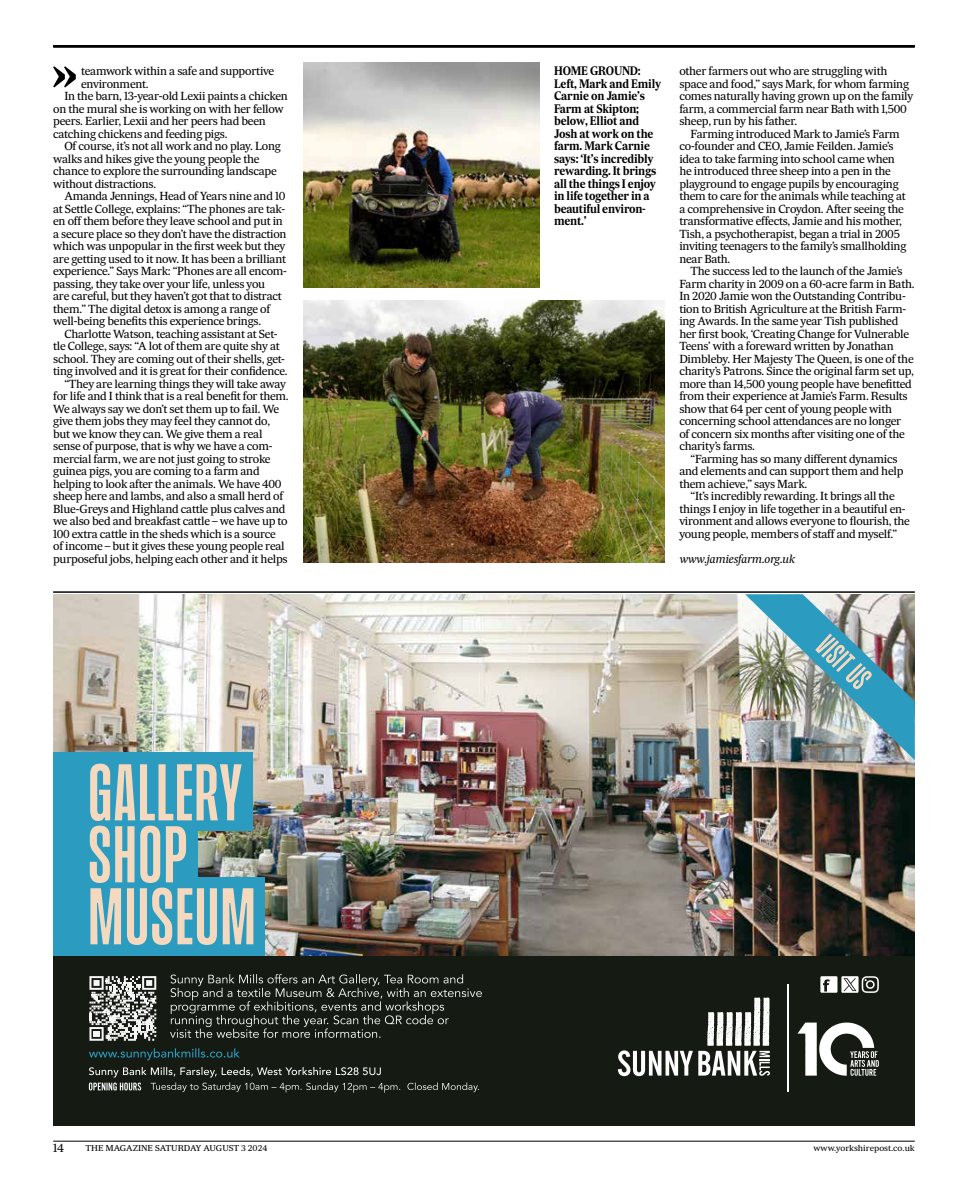
<style>
.page{position:relative;width:968px;height:1188px;background:#fff}
.page>*{position:absolute;margin:0;border:0;box-sizing:border-box;transform-origin:0 0}
.t1{font:35.38px "Beni";color:#f5d9be}
.t2{font:700 11.88px/12.5px "Sueca Tx";letter-spacing:-.025em;color:#000;scale:.9 1}
.t3{font:11.25px/12.5px "Sueca Tx";letter-spacing:-.025em;color:#000}
.t4{font:italic 11.25px "Sueca Tx";letter-spacing:-.025em;color:#000}
.t5{font:11.25px "Sueca Tx";letter-spacing:-.025em;color:#000;scale:1.05 1}
.t6{font:8.12px "Sueca Tx";color:#000;scale:1.06 1}
</style>
<div class="page">
<hr style="left:53px;top:1140px;width:861px;height:1px;background:#000">
<svg style="left:53px;top:66px;width:23px;height:21px"></svg>
<img style="left:303px;top:300px;width:361px;height:262px">
<img style="left:303px;top:62px;width:236px;height:225px">
<hr style="left:53px;top:591px;width:861px;height:1px;background:#000">
<hr style="left:53px;top:45px;width:861px;height:2px;background:#000">
<div style="left:53px;top:955px;width:861px;height:170px;background:#151a12"></div>
<img style="left:53px;top:594px;width:861px;height:361px">
<svg style="left:407px;top:1082px;width:72px;height:9px"></svg>
<div style="left:53px;top:752px;width:200px;height:78px;background:#2b9bc0"></div>
<div style="left:53px;top:812px;width:144px;height:82px;background:#2b9bc0"></div>
<div style="left:53px;top:876px;width:212px;height:79px;background:#2b9bc0"></div>
<svg style="left:89px;top:1048px;width:151px;height:12px"></svg>
<svg style="left:89px;top:1067px;width:311px;height:25px"></svg>
<svg style="left:617px;top:1050px;width:75px;height:25px"></svg>
<svg style="left:698px;top:997px;width:71px;height:78px"></svg>
<hr style="left:787px;top:984px;width:1px;height:107px;background:#fff">
<svg style="left:797px;top:1022px;width:81px;height:53px"></svg>
<svg style="left:89px;top:976px;width:67px;height:64px"></svg>
<div style="left:93px;top:1030px;width:7px;height:6px;background:#f6f6f6"></div>
<svg style="left:820px;top:976px;width:58px;height:16px"></svg>
<svg style="left:90px;top:763px;width:163px;height:181px"></svg>
<svg style="left:170px;top:974px;width:312px;height:63px"></svg>
<img style="left:745px;top:594px;width:170px;height:165px">
<p class="t3" style="left:81px;top:65px;width:194px">teamwork within a safe and supportive</p>
<p class="t3" style="left:81px;top:77px;width:69px">environment.</p>
<p class="t3" style="left:64px;top:90px;width:225px">In the barn, 13-year-old Lexii paints a chicken</p>
<p class="t3" style="left:53px;top:102px;width:232px">on the mural she is working on with her fellow</p>
<p class="t3" style="left:53px;top:115px;width:214px">peers. Earlier, Lexii and her peers had been</p>
<p class="t3" style="left:53px;top:127px;width:176px">catching chickens and feeding pigs.</p>
<p class="t3" style="left:64px;top:140px;width:218px">Of course, it’s not all work and no play. Long</p>
<p class="t3" style="left:53px;top:152px;width:208px">walks and hikes give the young people the</p>
<p class="t3" style="left:53px;top:165px;width:225px">chance to explore the surrounding landscape</p>
<p class="t3" style="left:53px;top:177px;width:104px">without distractions.</p>
<p class="t3" style="left:64px;top:190px;width:222px">Amanda Jennings, Head of Years nine and 10</p>
<p class="t3" style="left:53px;top:202px;width:234px">at Settle College, explains: “The phones are tak-</p>
<p class="t3" style="left:53px;top:215px;width:231px">en off them before they leave school and put in</p>
<p class="t3" style="left:53px;top:227px;width:235px">a secure place so they don’t have the distraction</p>
<p class="t3" style="left:53px;top:240px;width:234px">which was unpopular in the first week but they</p>
<p class="t3" style="left:53px;top:252px;width:234px">are getting used to it now. It has been a brilliant</p>
<p class="t3" style="left:53px;top:265px;width:235px">experience.” Says Mark: “Phones are all encom-</p>
<p class="t3" style="left:53px;top:277px;width:213px">passing, they take over your life, unless you</p>
<p class="t3" style="left:53px;top:290px;width:230px">are careful, but they haven’t got that to distract</p>
<p class="t3" style="left:53px;top:302px;width:218px">them.” The digital detox is among a range of</p>
<p class="t3" style="left:53px;top:315px;width:209px">well-being benefits this experience brings.</p>
<p class="t3" style="left:64px;top:327px;width:214px">Charlotte Watson, teaching assistant at Set-</p>
<p class="t3" style="left:53px;top:340px;width:228px">tle College, says: “A lot of them are quite shy at</p>
<p class="t3" style="left:53px;top:352px;width:233px">school. They are coming out of their shells, get-</p>
<p class="t3" style="left:53px;top:365px;width:236px">ting involved and it is great for their confidence.</p>
<p class="t3" style="left:64px;top:377px;width:223px">“They are learning things they will take away</p>
<p class="t3" style="left:53px;top:390px;width:237px">for life and I think that is a real benefit for them.</p>
<p class="t3" style="left:53px;top:402px;width:227px">We always say we don’t set them up to fail. We</p>
<p class="t3" style="left:53px;top:415px;width:218px">give them jobs they may feel they cannot do,</p>
<p class="t3" style="left:53px;top:427px;width:211px">but we know they can. We give them a real</p>
<p class="t3" style="left:53px;top:440px;width:221px">sense of purpose, that is why we have a com-</p>
<p class="t3" style="left:53px;top:452px;width:219px">mercial farm, we are not just going to stroke</p>
<p class="t3" style="left:53px;top:465px;width:208px">guinea pigs, you are coming to a farm and</p>
<p class="t3" style="left:53px;top:477px;width:230px">helping to look after the animals. We have 400</p>
<p class="t3" style="left:53px;top:490px;width:231px">sheep here and lambs, and also a small herd of</p>
<p class="t3" style="left:53px;top:502px;width:234px">Blue-Greys and Highland cattle plus calves and</p>
<p class="t3" style="left:53px;top:515px;width:236px">we also bed and breakfast cattle – we have up to</p>
<p class="t3" style="left:53px;top:527px;width:224px">100 extra cattle in the sheds which is a source</p>
<p class="t3" style="left:53px;top:540px;width:233px">of income – but it gives these young people real</p>
<p class="t3" style="left:53px;top:552px;width:236px">purposeful jobs, helping each other and it helps</p>
<p class="t2" style="left:554px;top:65px;width:120px">HOME GROUND:<br>Left, Mark and Emily<br>Carnie on Jamie’s<br>Farm at Skipton; below, Elliot and<br>Josh at work on the farm. Mark Carnie says: ‘It’s incredibly rewarding. It brings all the things I enjoy in life together in a beautiful environ&shy;ment.’</p>
<p class="t3" style="left:679px;top:65px;width:235px">other farmers out who are struggling with space and food,” says Mark, for whom farming comes naturally having grown up on the family farm, a commercial farm near Bath with 1,500 sheep, run by his father.</p>
<p class="t3" style="left:679px;top:127px;width:228px;text-indent:11px">Farming introduced Mark to Jamie’s Farm co-founder and CEO, Jamie Feilden. Jamie’s idea to take farming into school came when he introduced three sheep into a pen in the playground to engage pupils by encouraging them to care for the animals while teaching at a comprehensive in Croydon. After seeing the transformative effects, Jamie and his mother, Tish, a psychotherapist, began a trial in 2005 inviting teenagers to the family’s smallholding near Bath.</p>
<p class="t3" style="left:690px;top:265px;width:213px">The success led to the launch of the Jamie’s</p>
<p class="t3" style="left:679px;top:277px;width:237px">Farm charity in 2009 on a 60-acre farm in Bath.</p>
<p class="t3" style="left:679px;top:290px;width:228px">In 2020 Jamie won the Outstanding Contribu-</p>
<p class="t3" style="left:679px;top:302px;width:228px">tion to British Agriculture at the British Farm-</p>
<p class="t3" style="left:679px;top:315px;width:220px">ing Awards. In the same year Tish published</p>
<p class="t3" style="left:679px;top:327px;width:231px">her first book, ‘Creating Change for Vulnerable</p>
<p class="t3" style="left:679px;top:340px;width:216px">Teens’ with a foreward written by Jonathan</p>
<p class="t3" style="left:679px;top:352px;width:236px">Dimbleby. Her Majesty The Queen, is one of the</p>
<p class="t3" style="left:679px;top:365px;width:236px">charity’s Patrons. Since the original farm set up,</p>
<p class="t3" style="left:679px;top:377px;width:234px">more than 14,500 young people have benefitted</p>
<p class="t3" style="left:679px;top:390px;width:230px">from their experience at Jamie’s Farm. Results</p>
<p class="t3" style="left:679px;top:402px;width:214px">show that 64 per cent of young people with</p>
<p class="t3" style="left:679px;top:415px;width:223px">concerning school attendances are no longer</p>
<p class="t3" style="left:679px;top:427px;width:227px">of concern six months after visiting one of the</p>
<p class="t3" style="left:679px;top:440px;width:77px">charity’s farms.</p>
<p class="t3" style="left:690px;top:452px;width:208px">“Farming has so many different dynamics</p>
<p class="t3" style="left:679px;top:465px;width:225px">and elements and can support them and help</p>
<p class="t3" style="left:679px;top:477px;width:129px">them achieve,” says Mark.</p>
<p class="t3" style="left:690px;top:490px;width:206px">“It’s incredibly rewarding. It brings all the</p>
<p class="t3" style="left:679px;top:502px;width:228px">things I enjoy in life together in a beautiful en-</p>
<p class="t3" style="left:679px;top:515px;width:232px">vironment and allows everyone to flourish, the</p>
<p class="t3" style="left:679px;top:527px;width:219px">young people, members of staff and myself.”</p>
<p class="t4" style="left:679px;top:552px;width:117px">www.jamiesfarm.org.uk</p>
<h1 class="t1" style="left:832px;top:629px;width:62px;rotate:44deg">VISIT US</h1>
<p class="t5" style="left:53px;top:1140px;width:12px">14</p>
<p class="t6" style="left:85px;top:1142px;width:173px">THE MAGAZINE SATURDAY AUGUST 3 2024</p>
<p class="t6" style="left:813px;top:1142px;width:97px">www.yorkshirepost.co.uk</p>
</div>
